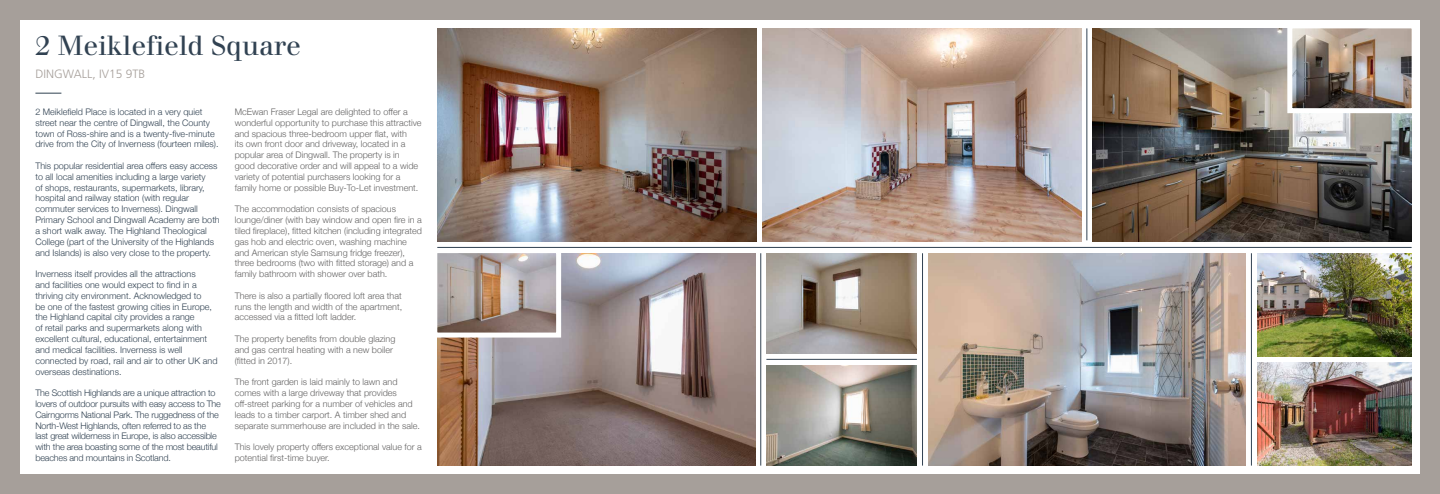
<style>
.page{position:relative;width:1440px;height:494px;background:#fff}
.page>*{position:absolute;margin:0;border:0;box-sizing:border-box;transform-origin:0 0}
.t1{font:27px "Justus";color:#314252}
.t2{font:300 12px "Frutiger";color:#a69f9a}
.t3{font:300 9px/10.8px "Helvetica Neue";color:#646363}
.t4{font:300 9px/10.8px "Helvetica Neue";color:#314252}
.t5{font:300 9px/10.8px "Helvetica Neue";letter-spacing:-.02em;color:#314252}
</style>
<div class="page">
<img style="left:437px;top:28px;width:319px;height:213px">
<img style="left:762px;top:28px;width:319px;height:213px">
<img style="left:1093px;top:28px;width:319px;height:213px">
<img style="left:1285px;top:28px;width:127px;height:88px">
<img style="left:437px;top:253px;width:318px;height:212px">
<svg style="left:437px;top:246px;width:127px;height:94px;background:#b4a9a5"></svg>
<img style="left:766px;top:253px;width:151px;height:100px">
<img style="left:766px;top:365px;width:151px;height:100px">
<img style="left:928px;top:253px;width:318px;height:212px">
<img style="left:1257px;top:253px;width:155px;height:103px">
<img style="left:1257px;top:362px;width:155px;height:103px">
<div style="left:0;top:0;width:1440px;height:20px;background:#a69f9a"></div>
<div style="left:0;top:473px;width:1440px;height:20px;background:#a69f9a"></div>
<div style="left:0;top:0;width:20px;height:493px;background:#a69f9a"></div>
<div style="left:1420px;top:0;width:20px;height:493px;background:#a69f9a"></div>
<svg style="left:35px;top:93px;width:26px;height:1px"></svg>
<hr style="left:437px;top:247px;width:975px;height:1px;background:#314252">
<hr style="left:766px;top:359px;width:151px;height:1px;background:#314252">
<hr style="left:1087px;top:28px;width:1px;height:212px;background:#314252">
<hr style="left:761px;top:253px;width:1px;height:212px;background:#314252">
<hr style="left:922px;top:253px;width:1px;height:212px;background:#314252">
<hr style="left:1251px;top:253px;width:1px;height:212px;background:#314252">
<h1 class="t1" style="left:35px;top:29px;width:267px">2 Meiklefield Square</h1>
<h2 class="t2" style="left:35px;top:67px;width:111px">DINGWALL, IV15 9TB</h2>
<p class="t4" style="left:35px;top:105px;width:185px">2 Meiklefield Place is located in a very quiet street near the centre of Dingwall, the County town of Ross-shire and is a twenty-five-minute drive from the City of Inverness (fourteen miles).</p>
<p class="t4" style="left:35px;top:159px;width:186px">This popular residential area offers easy access to all local amenities including a large variety<br>of shops, restaurants, supermarkets, library, hospital and railway station (with regular commuter services to Inverness). Dingwall Primary School and Dingwall Academy are both a short walk away. The Highland Theological College (part of the University of the Highlands and Islands) is also very close to the property.</p>
<p class="t4" style="left:35px;top:267px;width:184px">Inverness itself provides all the attractions<br>and facilities one would expect to find in a thriving city environment. Acknowledged to<br>be one of the fastest growing cities in Europe, the Highland capital city provides a range<br>of retail parks and supermarkets along with excellent cultural, educational, entertainment and medical facilities. Inverness is well connected by road, rail and air to other UK and overseas destinations.</p>
<p class="t5" style="left:35px;top:386px;width:187px">The Scottish Highlands are a unique attraction to lovers of outdoor pursuits with easy access to The Cairngorms National Park. The ruggedness of the North-West Highlands, often referred to as the last great wilderness in Europe, is also accessible with the area boasting some of the most beautiful beaches and mountains in Scotland.</p>
<p class="t3" style="left:235px;top:105px;width:188px">McEwan Fraser Legal are delighted to offer a wonderful opportunity to purchase this attractive and spacious three-bedroom upper flat, with<br>its own front door and driveway, located in a popular area of Dingwall. The property is in good decorative order and will appeal to a wide variety of potential purchasers looking for a family home or possible Buy-To-Let investment.</p>
<p class="t3" style="left:235px;top:203px;width:189px">The accommodation consists of spacious lounge/diner (with bay window and open fire in a tiled fireplace), fitted kitchen (including integrated gas hob and electric oven, washing machine and American style Samsung fridge freezer), three bedrooms (two with fitted storage) and a family bathroom with shower over bath.</p>
<p class="t3" style="left:235px;top:289px;width:169px;text-align:justify">There is also a partially floored loft area that runs the length and width of the apartment, accessed via a fitted loft ladder.</p>
<p class="t3" style="left:235px;top:332px;width:162px">The property benefits from double glazing and gas central heating with a new boiler (fitted in 2017).</p>
<p class="t3" style="left:235px;top:375px;width:187px">The front garden is laid mainly to lawn and comes with a large driveway that provides off-street parking for a number of vehicles and leads to a timber carport. A timber shed and separate summerhouse are included in the sale.</p>
<p class="t3" style="left:235px;top:440px;width:189px">This lovely property offers exceptional value for a potential first-time buyer.</p>
</div>
